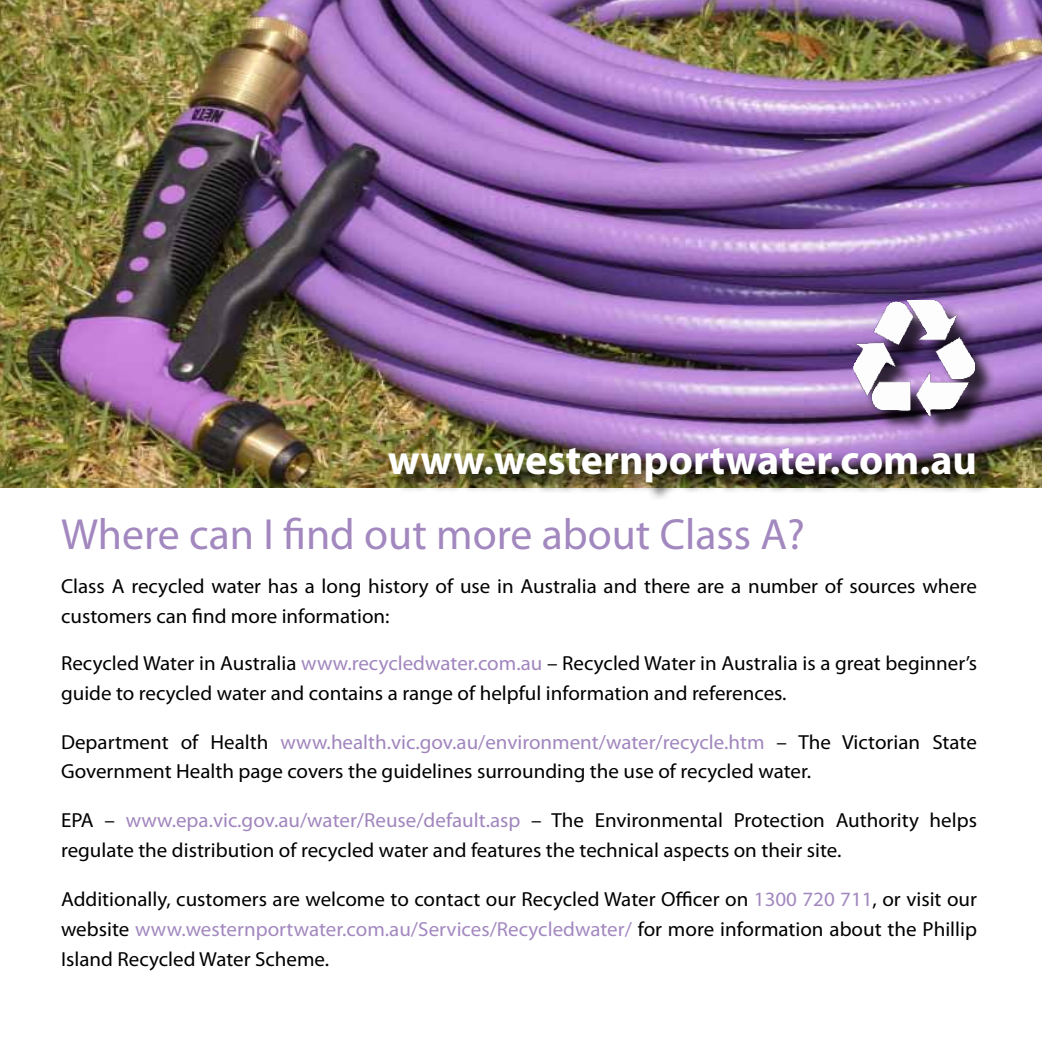
<style>
.page{position:relative;width:1042px;height:1042px;background:#fff}
.page>*{position:absolute;margin:0;border:0;box-sizing:border-box;transform-origin:0 0}
.t1{font:43.75px "Myriad Pro";color:#a288bf}
.t2{font:700 42px "Myriad Pro";color:#fff}
.t3{font:20.3px/29.8px "Myriad Pro";color:#000}
.s1{color:#a186be}
.s2{color:#a288bf}
.s3{color:#a389c0}
</style>
<div class="page">
<img style="left:0;top:0;width:1042px;height:487px">
<div style="left:857px;top:304px;width:138px;height:134px;background:#000;opacity:.75"></div>
<img style="left:853px;top:300px;width:121px;height:119px">
<div style="left:390px;top:450px;width:605px;height:52px;background:#000;opacity:.81"></div>
<h2 class="t2" style="left:388px;top:433px;width:591px">www.westernportwater.com.au</h2>
<h1 class="t1" style="left:61px;top:507px;width:745px">Where can I find out more about Class A?</h1>
<p class="t3" style="left:61px;top:571px;width:917px">Class A recycled water has a long history of use in Australia and there are a number of sources where customers can find more information:</p>
<p class="t3" style="left:61px;top:648px;width:917px">Recycled Water in Australia <span class="s1">www.recycledwater.com.au</span> – Recycled Water in Australia is a great beginner’s guide to recycled water and contains a range of helpful information and references.</p>
<p class="t3" style="left:61px;top:726px;width:917px">Department of Health <span class="s1">www.health.vic.gov.au/environment/water/recycle.htm</span> – The Victorian State<br>Government Health page covers the guidelines surrounding the use of recycled water.</p>
<p class="t3" style="left:61px;top:805px;width:917px">EPA – <span class="s1">www.epa.vic.gov.au/water/Reuse/default.asp</span> – The Environmental Protection Authority helps regulate the distribution of recycled water and features the technical aspects on their site.</p>
<p class="t3" style="left:61px;top:884px;width:917px;text-align:justify">Additionally, customers are welcome to contact our Recycled Water Officer on <span class="s2">1300 720 711</span>, or visit our website <span class="s3">www.westernportwater.com.au/Services/Recycledwater/</span> for more information about the Phillip Island Recycled Water Scheme.</p>
</div>
